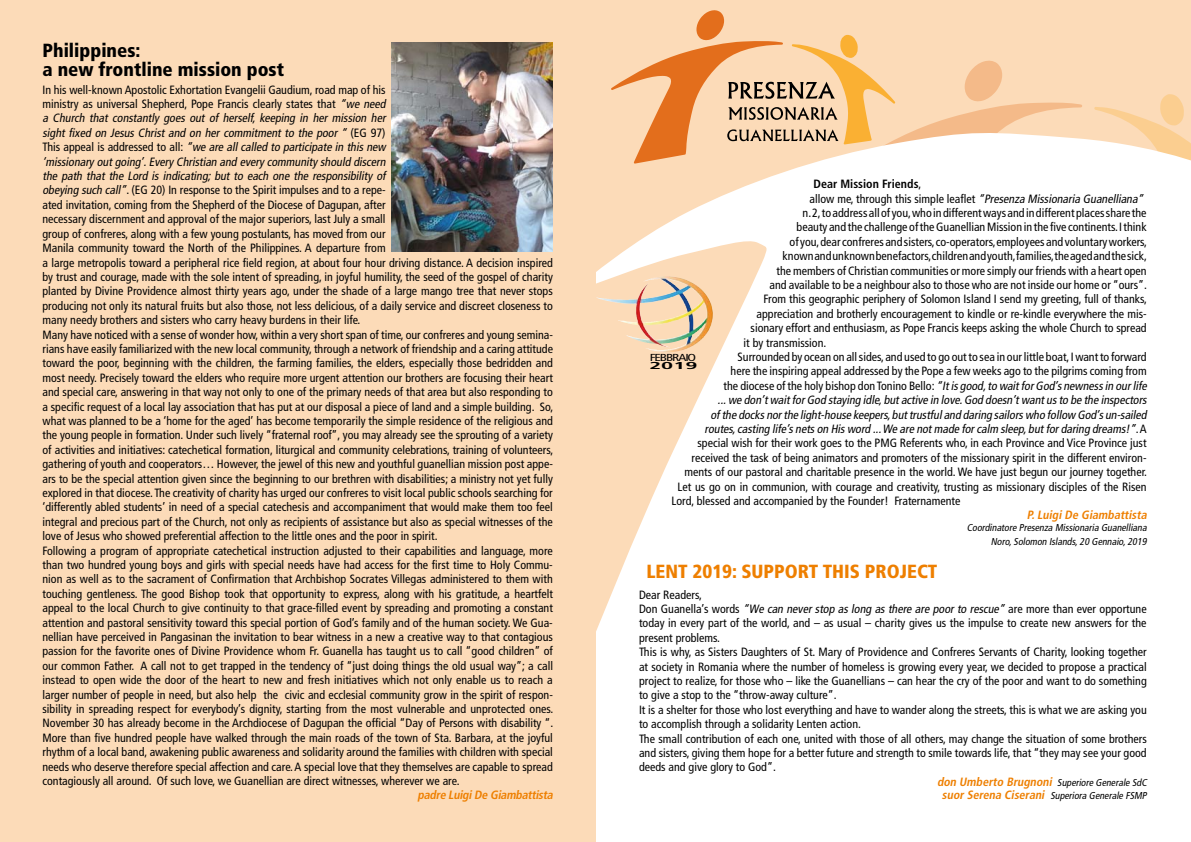
<style>
.page{position:relative;width:1191px;height:842px;background:#fff}
.page>*{position:absolute;margin:0;border:0;box-sizing:border-box;transform-origin:0 0}
.t1{font:900 condensed 19px/19.7px "Frutiger";color:#000}
.t2{font:900 condensed 19px "Frutiger";color:#ee7f00}
.t3{font:condensed 12px/14.4px "Frutiger";color:#000}
.t4{font:italic condensed 12px "Frutiger";color:#000}
.t5{font:italic 700 condensed 12px "Frutiger";color:#ee7f00}
.t6{font:700 condensed 12px "Frutiger";color:#000}
.t7{font:condensed 10.1px "Frutiger";letter-spacing:-.08em;color:#000;scale:1.38 1}
.t8{font:italic condensed 10px/14px "Frutiger";color:#000;text-align:right}
.t9{font:700 condensed 10px "Frutiger";color:#000;scale:2.32 1}
.s1{font-style:italic}
.s2{font-weight:400}
.s3{font-style:normal}
.s4{font-weight:700;font-size:12px;color:#ee7f00}
</style>
<div class="page">
<svg style="left:595px;top:128px;width:164px;height:714px"></svg>
<svg style="left:611px;top:10px;width:580px;height:259px"></svg>
<img style="left:596px;top:278px;width:80px;height:61px">
<div style="left:0;top:0;width:595px;height:842px;background:#fcdbb8"></div>
<img style="left:391px;top:43px;width:162px;height:209px">
<h1 class="t1" style="left:43px;top:40px;width:243px">Philippines:<br>a new frontline mission post</h1>
<p class="t3" style="left:43px;top:82px;width:512px">In his well-known Apostolic Exhortation Evangelii Gaudium, road map of his<br>ministry as universal Shepherd, Pope Francis clearly states that <span class="s1">“we need<br>a Church that constantly goes out of herself, keeping in her mission her<br>sight fixed on Jesus Christ and on her commitment to the poor “</span> ( E G 9 7 )<br>Th i s a p p e a l i s a d d re s s e d to a l l : <span class="s1">“we are all called to participate in this new<br>‘missionary outgoing’.Every Christian and every community should discern<br>the path that the Lord is indicating; but to each one the responsibility of<br>obeying such call”</span>. (EG 20) In response to the Spirit impulses and to a repe-<br>ated invitation, coming from the Shepherd of the Diocese of Dagupan, after<br>necessary discernment and approval of the major superiors, last July a small<br>group of confreres, along with a few young postulants, has moved from our<br>Manila community toward the North of the Philippines. A departure from<br>a large metropolis toward a peripheral rice field region, at about four hour driving distance. A decision inspired by trust and courage, made with the sole intent of spreading, in joyful humility, the seed of the gospel of charity planted by Divine Providence almost thirty years ago, under the shade of a large mango tree that never stops producing not only its natural fruits but also those, not less delicious, of a daily service and discreet closeness to many needy brothers and sisters who carry heavy burdens in their life.<br>Many have noticed with a sense of wonder how, within a very short span of time, our confreres and young semina&shy;rians have easily familiarized with the new local community, through a network of friendship and a caring attitude toward the poor, beginning with the children, the farming families, the elders, especially those bedridden and most needy. Precisely toward the elders who require more urgent attention our brothers are focusing their heart and special care, answering in that way not only to one of the primary needs of that area but also responding to a specific request of a local lay association that has put at our disposal a piece of land and a simple building. So, what was planned to be a ‘home for the aged’ has become temporarily the simple residence of the religious and the young people in formation. Under such lively “fraternal roof”, you may already see the sprouting of a variety of activities and initiatives: catechetical formation, liturgical and community celebrations, training of volunteers, gathering of youth and cooperators… However, the jewel of this new and youthful guanellian mission post appe&shy;ars to be the special attention given since the beginning to our brethren with disabilities; a ministry not yet fully explored in that diocese. The creativity of charity has urged our confreres to visit local public schools searching for ‘differently abled students’ in need of a special catechesis and accompaniment that would make them too feel integral and precious part of the Church, not only as recipients of assistance but also as special witnesses of the love of Jesus who showed preferential affection to the little ones and the poor in spirit.<br>Following a program of appropriate catechetical instruction adjusted to their capabilities and language, more than two hundred young boys and girls with special needs have had access for the first time to Holy Commu&shy;nion as well as to the sacrament of Confirmation that Archbishop Socrates Villegas administered to them with touching gentleness. The good Bishop took that opportunity to express, along with his gratitude, a heartfelt appeal to the local Church to give continuity to that grace-filled event by spreading and promoting a constant attention and pastoral sensitivity toward this special portion of God’s family and of the human society. We Gua&shy;nellian have perceived in Pangasinan the invitation to bear witness in a new a creative way to that contagious passion for the favorite ones of Divine Providence whom Fr. Guanella has taught us to call “good children” of our common Father. A call not to get trapped in the tendency of “just doing things the old usual way”; a call instead to open wide the door of the heart to new and fresh initiatives which not only enable us to reach a larger number of people in need, but also help the civic and ecclesial community grow in the spirit of respon&shy;sibility in spreading respect for everybody’s dignity, starting from the most vulnerable and unprotected ones.<br>November 30 has already become in the Archdiocese of Dagupan the official “Day of Persons with disability “.<br>More than five hundred people have walked through the main roads of the town of Sta. Barbara, at the joyful rhythm of a local band, awakening public awareness and solidarity around the families with children with special needs who deserve therefore special affection and care. A special love that they themselves are capable to spread contagiously all around. Of such love, we Guanellian are direct witnesses, wherever we are.</p>
<p class="t5" style="left:417px;top:788px;width:139px">padre LuigiDe Giambattista</p>
<p class="t6" style="left:813px;top:177px;width:109px">Dear Mission Friends<span class="s2">,</span></p>
<p class="t3" style="left:809px;top:191px;width:338px">a l l ow m e, t h ro u g h t h i s s i m p l e l e a fl et <span class="s1">“Presenza Missionaria Guanelliana”</span></p>
<p class="t3" style="left:802px;top:206px;width:345px">n. 2, to address all of you, who in different ways and in different places share the</p>
<p class="t3" style="left:796px;top:220px;width:352px">beauty and the challenge of the Guanellian Mission in the five continents. I think</p>
<p class="t3" style="left:789px;top:234px;width:359px">of you, dear confreres and sisters, co-operators, employees and voluntary workers,</p>
<p class="t3" style="left:782px;top:249px;width:366px">known and unknown benefactors, children and youth, families, the aged and the sick,</p>
<p class="t3" style="left:776px;top:263px;width:371px">the members of Christian communities or more simply our friends with a heart open</p>
<p class="t3" style="left:769px;top:278px;width:379px">and available to be a neighbour also to those who are not inside our home or “ours”.</p>
<p class="t3" style="left:763px;top:292px;width:385px">From this geographic periphery of Solomon Island I send my greeting, full of thanks,</p>
<p class="t3" style="left:756px;top:306px;width:392px">appreciation and brotherly encouragement to kindle or re-kindle everywhere the mis-</p>
<p class="t3" style="left:750px;top:321px;width:398px">sionary effort and enthusiasm, as Pope Francis keeps asking the whole Church to spread</p>
<p class="t3" style="left:743px;top:335px;width:84px">it by transmission.</p>
<p class="t3" style="left:737px;top:350px;width:410px">Surrounded by ocean on all sides, and used to go out to sea in our little boat, I want to forward</p>
<p class="t3" style="left:730px;top:364px;width:417px">here the inspiring appeal addressed by the Pope a few weeks ago to the pilgrims coming from</p>
<p class="t3" style="left:723px;top:378px;width:427px">the diocese of the holy bishop don Tonino Bello: <span class="s1">“Itisgood,to waitforGod’snewnessin ourlife</span></p>
<p class="t4" style="left:717px;top:393px;width:433px">...we don’twaitforGod staying idle,butactive in love.God doesn’twantusto be the inspectors</p>
<p class="t4" style="left:710px;top:407px;width:440px">ofthe docksnorthe light-house keepers,buttrustfuland daring sailorswho follow God’sun-sailed</p>
<p class="t4" style="left:704px;top:422px;width:444px">routes,casting life’snetson Hisword ...We are notmade forcalm sleep,butfordaring dreams!”<span class="s3">. A</span></p>
<p class="t3" style="left:697px;top:436px;width:450px">special wish for their work goes to the PMG Referents who, in each Province and Vice Province just</p>
<p class="t3" style="left:691px;top:450px;width:456px">received the task of being animators and promoters of the missionary spirit in the different environ-</p>
<p class="t3" style="left:684px;top:465px;width:464px">ments of our pastoral and charitable presence in the world. We have just begun our journey together.</p>
<p class="t3" style="left:677px;top:479px;width:471px">Let us go on in communion, with courage and creativity, trusting as missionary disciples of the Risen</p>
<p class="t3" style="left:671px;top:494px;width:290px">Lord, blessed and accompanied by the Founder! Fraternamente</p>
<p class="t5" style="left:1026px;top:508px;width:124px">P.LuigiDe Giambattista</p>
<p class="t8" style="left:966px;top:521px;width:183px">Coordinatore Presenza Missionaria Guanelliana<br>Noro,Solomon Islands,20 Gennaio,2019</p>
<h1 class="t2" style="left:646px;top:560px;width:292px">Lent 2019: support this project</h1>
<p class="t3" style="left:639px;top:587px;width:509px">Dear Readers,<br>Don Guanella’s words <span class="s1">“We can never stop as long as there are poor to rescue”</span> are more than ever opportune today in every part of the world, and – as usual – charity gives us the impulse to create new answers for the present problems.<br>This is why, as Sisters Daughters of St. Mary of Providence and Confreres Servants of Charity, looking together at society in Romania where the number of homeless is growing every year, we decided to propose a practical project to realize, for those who – like the Guanellians – can hear the cry of the poor and want to do something to give a stop to the “throw-away culture”.<br>It is a shelter for those who lost everything and have to wander along the streets, this is what we are asking you to accomplish through a solidarity Lenten action.<br>The small contribution of each one, united with those of all others, may change the situation of some brothers and sisters, giving them hope for a better future and strength to smile towards life, that “they may see your good deeds and give glory to God”.</p>
<p class="t8" style="left:937px;top:776px;width:213px;line-height:13px;text-align:center"><span class="s4">don Umberto Brugnoni</span> Superiore Generale SdC <span class="s4">suorSerena Ciserani</span> Superiora Generale FSMP</p>
<p class="t7" style="left:650px;top:351px;width:35px">FEBBRAIO</p>
<p class="t9" style="left:649px;top:359px;width:22px">2019</p>
</div>
